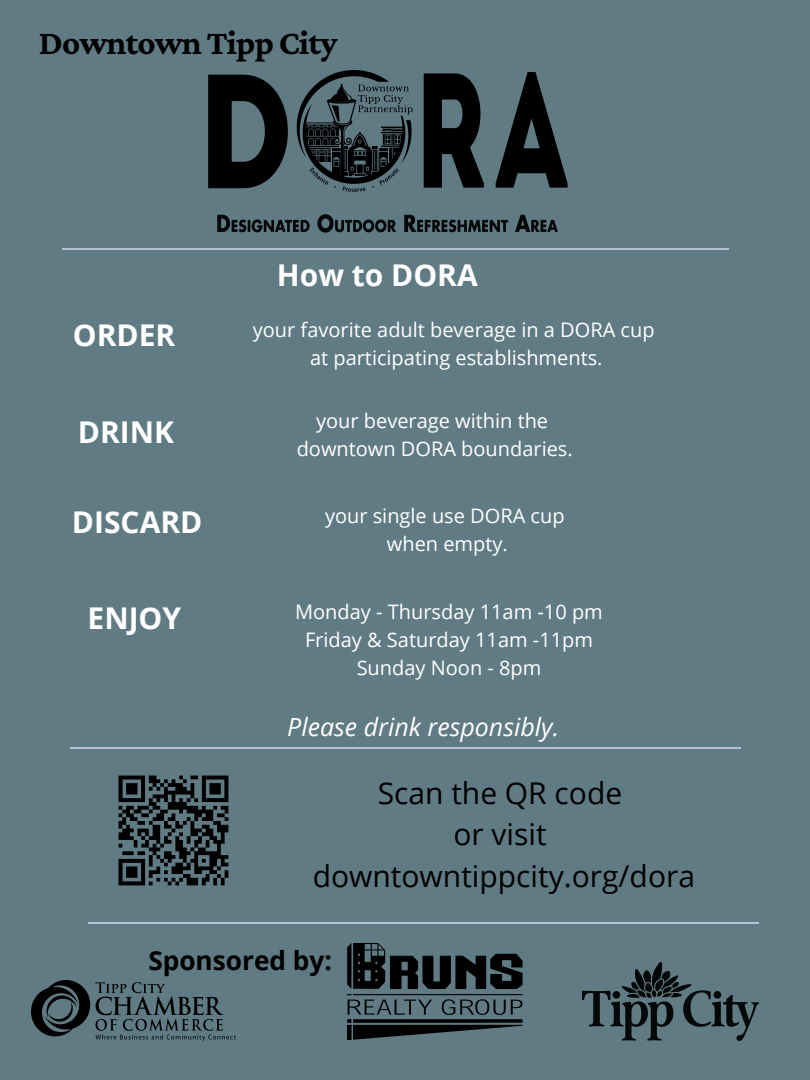
<style>
.page{position:relative;width:810px;height:1080px;background:#607b84}
.page>*{position:absolute;margin:0;border:0;box-sizing:border-box;transform-origin:0 0}
.t1{font:700 35px "Crimson Pro";letter-spacing:-.025em;color:#000}
.t2{font:30px/41.3px "Open Sans";color:#000;text-align:center}
.t3{font:700 30px "Open Sans";color:#fff}
.t4{font:700 26.25px "Open Sans";color:#000}
.t5{font:italic 25px "Open Sans";color:#fff}
.t6{font:20px/27.7px "Open Sans";color:#fff;text-align:center}
</style>
<div class="page">
<hr style="left:70px;top:747px;width:670px;height:2px;background:#b7c4d5">
<hr style="left:63px;top:249px;width:666px;height:1px;background:#b7c4d5">
<hr style="left:88px;top:923px;width:671px;height:1px;background:#b7c4d5">
<img style="left:347px;top:944px;width:175px;height:96px">
<img style="left:31px;top:981px;width:205px;height:59px">
<img style="left:582px;top:962px;width:177px;height:78px">
<img style="left:194px;top:70px;width:385px;height:179px">
<img style="left:118px;top:775px;width:111px;height:111px">
<h1 class="t1" style="left:39px;top:23px;width:300px">Downtown Tipp City</h1>
<h2 class="t3" style="left:277px;top:254px;width:202px">How to DORA</h2>
<h2 class="t3" style="left:73px;top:314px;width:104px">ORDER</h2>
<p class="t6" style="left:253px;top:315px;width:403px">your favorite adult beverage in a DORA cup at participating establishments.</p>
<h2 class="t3" style="left:78px;top:411px;width:98px">DRINK</h2>
<p class="t6" style="left:297px;top:406px;width:278px">your beverage within the downtown DORA boundaries.</p>
<h2 class="t3" style="left:72px;top:501px;width:132px">DISCARD</h2>
<p class="t6" style="left:325px;top:502px;width:241px">your single use DORA cup when empty.</p>
<h2 class="t3" style="left:88px;top:597px;width:95px">ENJOY</h2>
<p class="t6" style="left:295px;top:598px;width:309px">Monday - Thursday 11am -10 pm<br>Friday &amp; Saturday 11am -11pm<br>Sunday Noon - 8pm</p>
<p class="t5" style="left:287px;top:709px;width:273px">Please drink responsibly.</p>
<h2 class="t2" style="left:313px;top:772px;width:384px">Scan the QR code<br>or visit downtowntippcity.org/dora</h2>
<h3 class="t4" style="left:148px;top:942px;width:185px">Sponsored by:</h3>
</div>
